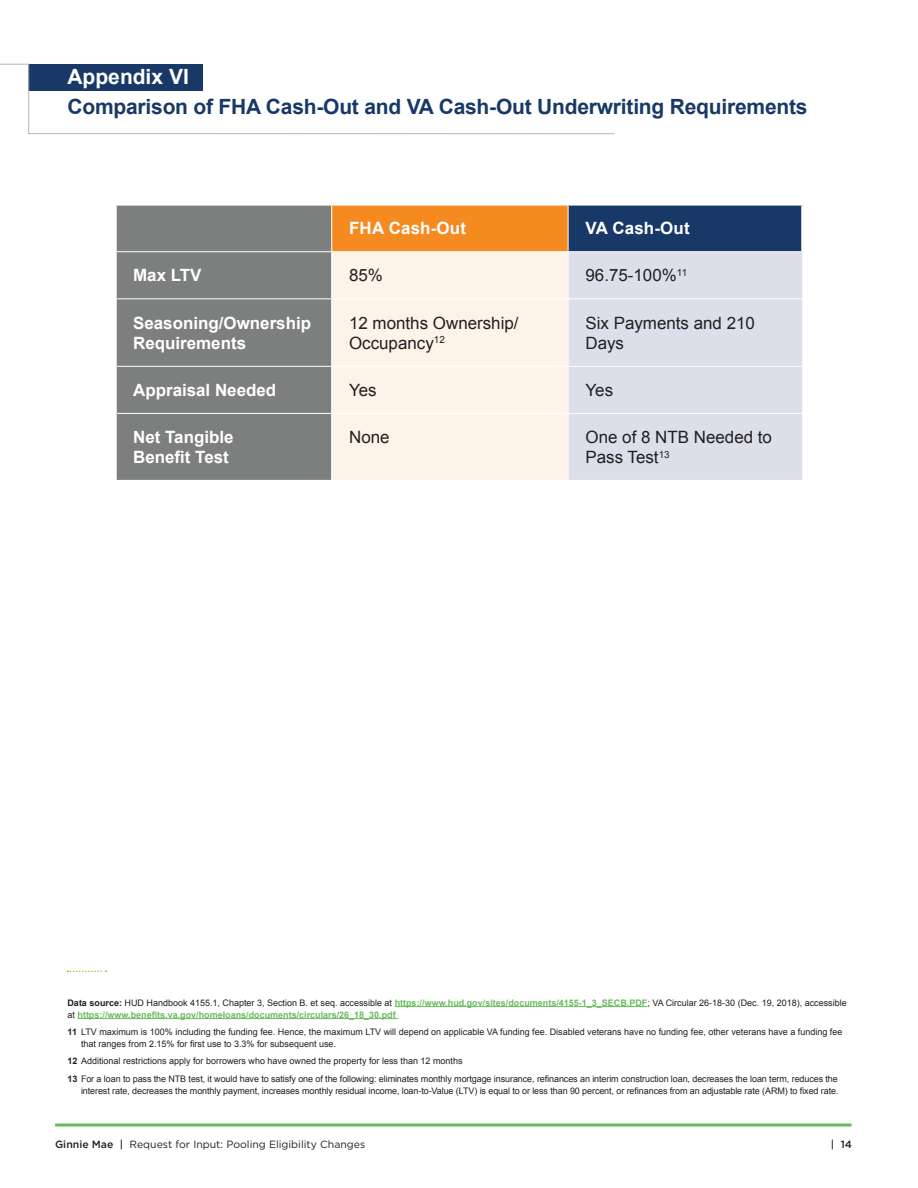
<style>
.page{position:relative;width:918px;height:1188px;background:#fff}
.page>*{position:absolute;margin:0;border:0;box-sizing:border-box;transform-origin:0 0}
.t1{font:700 21px "Arial";letter-spacing:-.01em;color:#183967}
.t2{font:700 21px "Arial";color:#fff}
.t3{font:16.95px/20.4px "Arial";color:#231f20}
.t4{font:700 16.95px/20.4px "Arial";color:#fff}
.t5{font:10.5px "Gotham HTF";color:#231f20}
.t6{font:500 10.5px "Gotham HTF";color:#231f20}
.t7{font:9px/12px "Arial";letter-spacing:-.01em;color:#231f20}
.t8{font:700 9px/12px "Arial";color:#69bb5e}
.s1{color:#231f20}
.s2{font-weight:400;color:#231f20}
.s3{font-weight:700}
.s4{font-weight:500}
</style>
<div class="page">
<hr style="left:55px;top:1124px;width:797px;height:2px;background:#69bb5e">
<svg style="left:0;top:64px;width:615px;height:70px"></svg>
<svg style="left:68px;top:971px;width:38px;height:1px"></svg>
<hr style="left:395px;top:1006px;width:252px;height:1px;background:#69bb5e">
<hr style="left:78px;top:1018px;width:320px;height:1px;background:#69bb5e">
<div style="left:117px;top:206px;width:214px;height:274px;background:#7d7f7f"></div>
<div style="left:332px;top:205px;width:236px;height:47px;background:#f58a21"></div>
<div style="left:568px;top:205px;width:234px;height:47px;background:#183967"></div>
<div style="left:332px;top:252px;width:236px;height:228px;background:#fef3e9"></div>
<div style="left:569px;top:252px;width:233px;height:228px;background:#dcdeea"></div>
<hr style="left:332px;top:204px;width:236px;height:2px;background:#fff">
<hr style="left:568px;top:204px;width:235px;height:2px;background:#fff">
<hr style="left:801px;top:206px;width:2px;height:45px;background:#fff">
<hr style="left:568px;top:206px;width:1px;height:45px;background:#fff">
<hr style="left:117px;top:298px;width:215px;height:1px;background:#fff">
<hr style="left:332px;top:298px;width:236px;height:1px;background:#fff">
<hr style="left:568px;top:298px;width:234px;height:1px;background:#fff">
<hr style="left:117px;top:366px;width:215px;height:1px;background:#fff">
<hr style="left:332px;top:366px;width:236px;height:1px;background:#fff">
<hr style="left:568px;top:366px;width:234px;height:1px;background:#fff">
<hr style="left:117px;top:413px;width:215px;height:1px;background:#fff">
<hr style="left:332px;top:413px;width:236px;height:1px;background:#fff">
<hr style="left:568px;top:413px;width:234px;height:1px;background:#fff">
<hr style="left:117px;top:251px;width:215px;height:1px;background:#fff">
<hr style="left:332px;top:251px;width:236px;height:1px;background:#fff">
<hr style="left:568px;top:251px;width:235px;height:1px;background:#fff">
<p class="t2" style="left:68px;top:63px;width:123px">Appendix VI</p>
<p class="t1" style="left:68px;top:93px;width:742px">Comparison of FHA Cash-Out and VA Cash-Out Underwriting Requirements</p>
<p class="t4" style="left:349px;top:219px;width:119px">FHA Cash-Out</p>
<p class="t4" style="left:586px;top:219px;width:106px">VA Cash-Out</p>
<p class="t4" style="left:133px;top:266px;width:70px">Max LTV</p>
<p class="t3" style="left:349px;top:265px;width:35px">85%</p>
<p class="t3" style="left:586px;top:265px;width:103px">96.75-100%<sup>11</sup></p>
<p class="t4" style="left:133px;top:313px;width:179px">Seasoning/Ownership<br>Requirements</p>
<p class="t3" style="left:349px;top:313px;width:171px">12 months Ownership/<br>Occupancy<sup>12</sup></p>
<p class="t3" style="left:586px;top:313px;width:171px">Six Payments and 210<br>Days</p>
<p class="t4" style="left:133px;top:380px;width:145px">Appraisal Needed</p>
<p class="t3" style="left:349px;top:380px;width:29px">Yes</p>
<p class="t3" style="left:586px;top:380px;width:29px">Yes</p>
<p class="t4" style="left:133px;top:428px;width:102px">Net Tangible<br>Benefit Test</p>
<p class="t3" style="left:349px;top:427px;width:42px">None</p>
<p class="t3" style="left:586px;top:427px;width:188px">One of 8 NTB Needed to<br>Pass Test<sup>13</sup></p>
<p class="t8" style="left:68px;top:997px;width:781px"><span class="s1">Data source:</span> <span class="s2">HUD Handbook 4155.1, Chapter 3, Section B. et seq. accessible at</span> https://www.hud.gov/sites/documents/4155-1_3_SECB.PDF<span class="s2">; VA Circular 26-18-30 (Dec. 19, 2018), accessible at</span> https://www.benefits.va.gov/homeloans/documents/circulars/26_18_30.pdf</p>
<p class="t7" style="left:81px;top:1026px;width:763px;text-indent:-14px"><span class="s3">11</span> LTV maximum is 100% including the funding fee. Hence, the maximum LTV will depend on applicable VA funding fee. Disabled veterans have no funding fee, other veterans have a funding fee that ranges from 2.15% for first use to 3.3% for subsequent use.</p>
<p class="t7" style="left:68px;top:1055px;width:397px"><span class="s3">12</span> Additional restrictions apply for borrowers who have owned the property for less than 12 months</p>
<p class="t7" style="left:68px;top:1073px;width:773px;text-align:right"><span class="s3">13</span> For a loan to pass the NTB test, it would have to satisfy one of the following: eliminates monthly mortgage insurance, refinances an interim construction loan, decreases the loan term, reduces the interest rate, decreases the monthly payment, increases monthly residual income, loan-to-Value (LTV) is equal to or less than 90 percent, or refinances from an adjustable rate (ARM) to fixed rate.</p>
<p class="t5" style="left:55px;top:1139px;width:312px"><span class="s4">Ginnie Mae |</span> Request for Input: Pooling Eligibility Changes</p>
<p class="t6" style="left:831px;top:1139px;width:23px">| 14</p>
</div>
